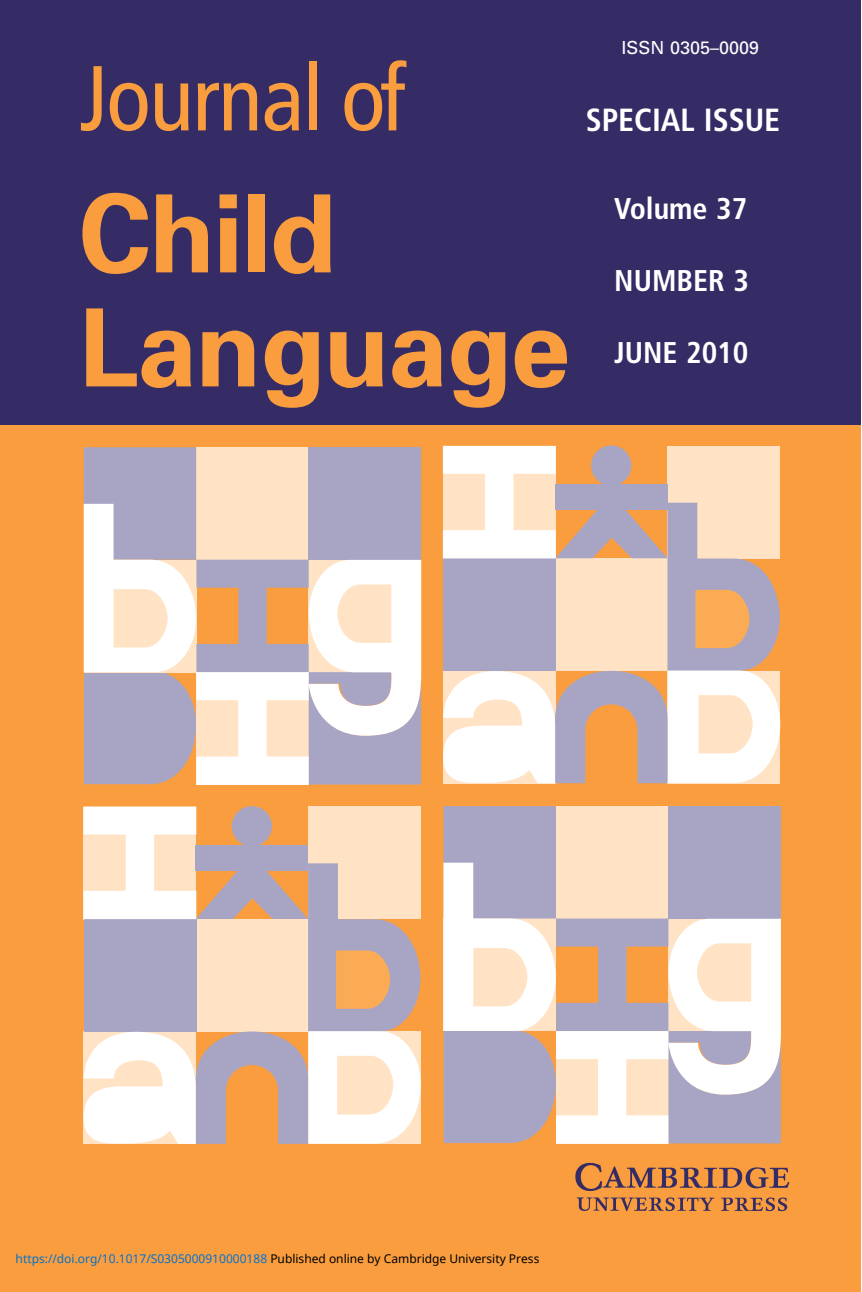
<style>
.page{position:relative;width:862px;height:1292px;background:#fff}
.page>*{position:absolute;margin:0;border:0;box-sizing:border-box;transform-origin:0 0}
.t1{font:700 108px/114px "Univers";letter-spacing:-.015em;color:#f99d3e}
.t2{font:condensed 92px "Frutiger";letter-spacing:-.015em;color:#f99d3e}
.t3{font:700 condensed 32px "Frutiger";color:#fff}
.t4{font:700 condensed 30px "Frutiger";color:#fff}
.t5{font:18px "Univers";color:#fff}
.t6{font:12px "Noto Sans";color:#0172cf}
.s1{color:#000}
</style>
<div class="page">
<div style="left:0;top:425px;width:861px;height:867px;background:#f99d3e"></div>
<svg style="left:443px;top:446px;width:337px;height:338px"></svg>
<svg style="left:84px;top:807px;width:337px;height:337px"></svg>
<svg style="left:84px;top:447px;width:337px;height:338px"></svg>
<svg style="left:443px;top:806px;width:338px;height:338px"></svg>
<div style="left:0;top:0;width:861px;height:425px;background:#352c66"></div>
<img style="left:575px;top:1162px;width:215px;height:50px">
<h2 class="t2" style="left:79px;top:61px;width:328px">Journal of</h2>
<h3 class="t5" style="left:622px;top:41px;width:139px">ISSN 0305–0009</h3>
<h3 class="t3" style="left:586px;top:107px;width:196px">SPECIAL ISSUE</h3>
<h1 class="t1" style="left:79px;top:187px;width:493px">Child<br>Language</h1>
<h3 class="t4" style="left:614px;top:196px;width:135px">Volume 37</h3>
<h3 class="t4" style="left:614px;top:268px;width:136px">NUMBER 3</h3>
<h3 class="t4" style="left:614px;top:340px;width:136px">JUNE 2010</h3>
<p class="t6" style="left:16px;top:1251px;width:525px">https://doi.org/10.1017/S0305000910000188 <span class="s1">Published online by Cambridge University Press</span></p>
</div>
